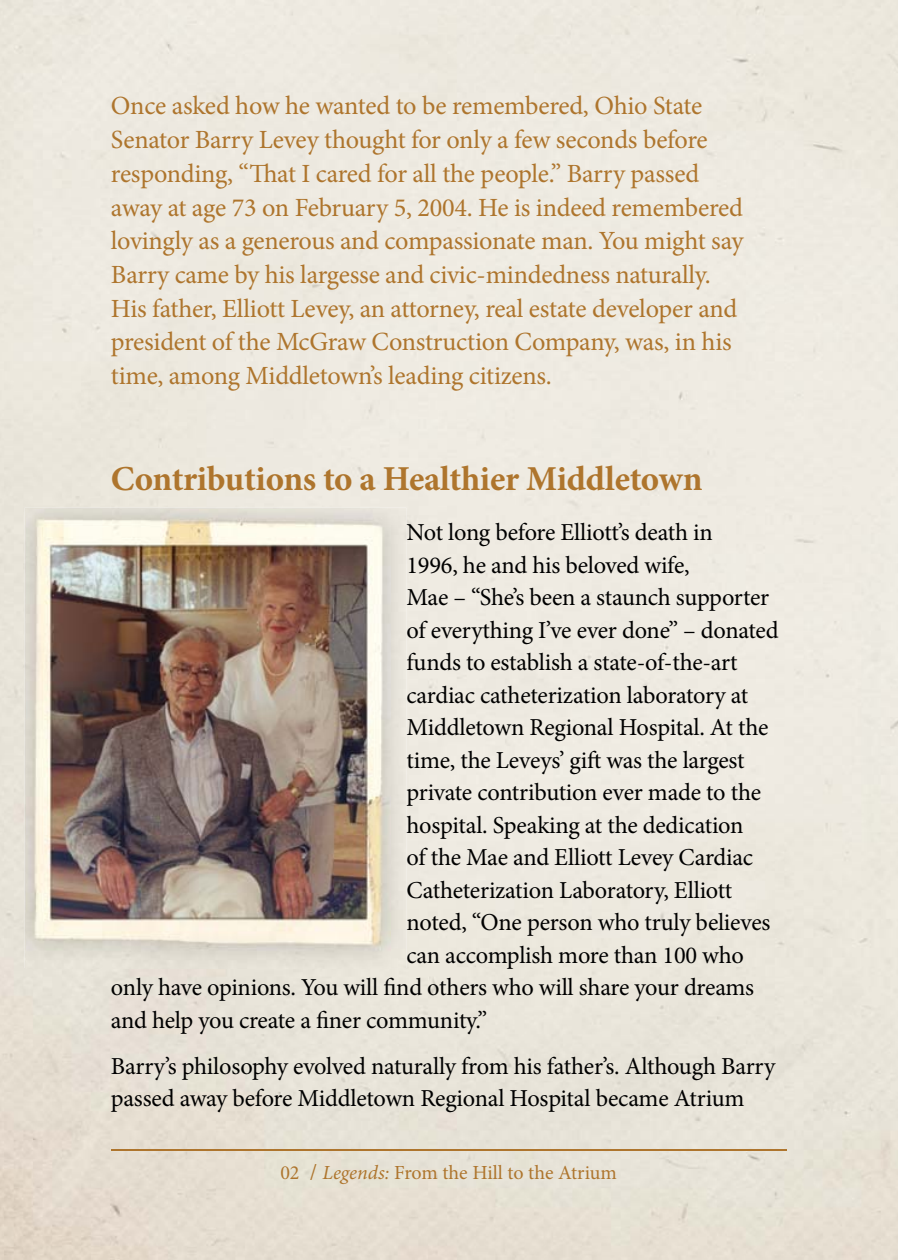
<style>
.page{position:relative;width:898px;height:1260px;background:#fff}
.page>*{position:absolute;margin:0;border:0;box-sizing:border-box;transform-origin:0 0}
.t1{font:700 35px "Minion Pro";letter-spacing:-.01em;color:#ae752d}
.t2{font:26.25px/33.8px "Minion Pro";letter-spacing:-.01em;color:#ae752d}
.t3{font:24.5px/32.5px "Minion Pro";letter-spacing:-.01em;color:#000}
.t4{font:20px "Minion Pro";letter-spacing:-.005em;color:#ae752d}
.s1{font-size:22.5px}
.s2{font-style:italic}
</style>
<div class="page">
<img style="left:0;top:0;width:897px;height:1260px">
<hr style="left:111px;top:1149px;width:675px;height:2px;background:#ae752d">
<img style="left:25px;top:508px;width:381px;height:460px">
<img style="left:26px;top:509px;width:364px;height:460px">
<p class="t2" style="left:111px;top:91px;width:634px">Once asked how he wanted to be remembered, Ohio State Senator Barry Levey thought for only a few seconds before responding, “That I cared for all the people.” Barry passed away at age 73 on February 5, 2004. He is indeed remembered lovingly as a generous and compassionate man. You might say Barry came by his largesse and civic-mindedness naturally.<br>His father, Elliott Levey, an attorney, real estate developer and president of the McGraw Construction Company, was, in his time, among Middletown’s leading citizens.</p>
<h1 class="t1" style="left:111px;top:465px;width:593px">Contributions to a Healthier Middletown</h1>
<p class="t3" style="left:406px;top:518px;width:308px">Not long before Elliott’s death in</p>
<p class="t3" style="left:406px;top:551px;width:284px">1996, he and his beloved wife,</p>
<p class="t3" style="left:406px;top:583px;width:364px">Mae – “She’s been a staunch supporter</p>
<p class="t3" style="left:406px;top:616px;width:373px">of everything I’ve ever done” – donated</p>
<p class="t3" style="left:406px;top:648px;width:332px">funds to establish a state-of-the-art</p>
<p class="t3" style="left:406px;top:681px;width:343px">cardiac catheterization laboratory at</p>
<p class="t3" style="left:406px;top:713px;width:363px">Middletown Regional Hospital. At the</p>
<p class="t3" style="left:406px;top:746px;width:339px">time, the Leveys’ gift was the largest</p>
<p class="t3" style="left:406px;top:778px;width:356px">private contribution ever made to the</p>
<p class="t3" style="left:406px;top:811px;width:338px">hospital. Speaking at the dedication</p>
<p class="t3" style="left:406px;top:843px;width:348px">of the Mae and Elliott Levey Cardiac</p>
<p class="t3" style="left:406px;top:876px;width:327px">Catheterization Laboratory, Elliott</p>
<p class="t3" style="left:406px;top:908px;width:365px">noted, “One person who truly believes</p>
<p class="t3" style="left:406px;top:941px;width:339px">can accomplish more than 100 who</p>
<p class="t3" style="left:111px;top:973px;width:644px">only have opinions. You will find others who will share your dreams</p>
<p class="t3" style="left:111px;top:1006px;width:377px">and help you create a finer community.”</p>
<p class="t3" style="left:111px;top:1052px;width:665px">Barry’s philosophy evolved naturally from his father’s. Although Barry passed away before Middletown Regional Hospital became Atrium</p>
<p class="t4" style="left:280px;top:1165px;width:338px">02 <span class="s1">/</span> <span class="s2">Legends:</span> From the Hill to the Atrium</p>
</div>
